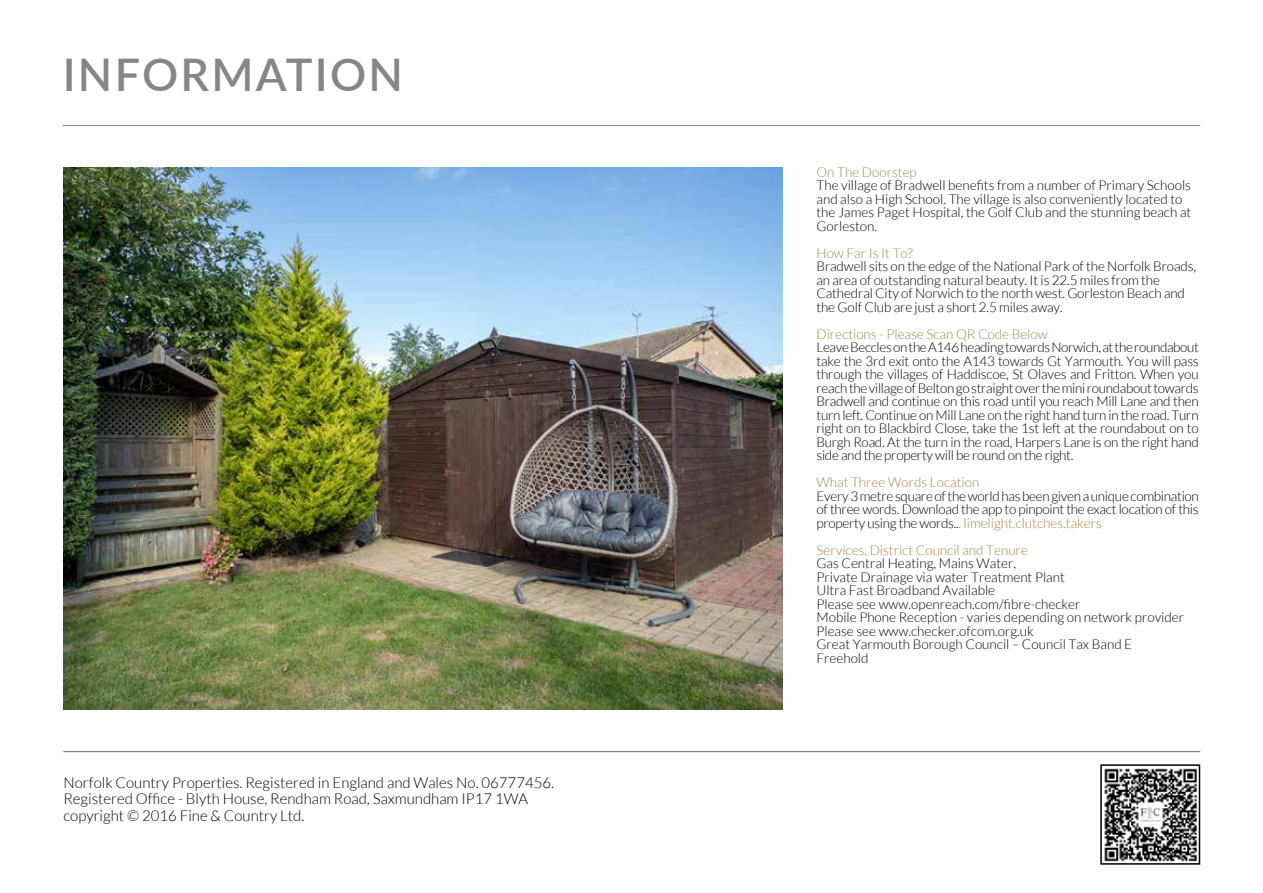
<style>
.page{position:relative;width:1263px;height:893px;background:#fff}
.page>*{position:absolute;margin:0;border:0;box-sizing:border-box;transform-origin:0 0}
.t1{font:600 45px "Lato";letter-spacing:.05em;color:#858689}
.t2{font:300 15px/16.5px "Lato";color:#000}
.t3{font:300 13.5px/13.5px "Lato";letter-spacing:-.01em;color:#000}
.t4{font:300 13.5px "Lato";color:#a18641}
.t5{font:300 13.5px "Lato";color:#a18642}
.s1{color:#a18641}
.s2{color:#a18642}
</style>
<div class="page">
<hr style="left:63px;top:751px;width:1137px;height:1px;background:#000">
<hr style="left:63px;top:125px;width:1137px;height:1px;background:#858689">
<img style="left:63px;top:168px;width:719px;height:541px">
<img style="left:1104px;top:768px;width:93px;height:94px">
<div style="left:1100px;top:764px;width:100px;height:101px;border:2px solid #000"></div>
<h1 class="t1" style="left:63px;top:42px;width:342px">INFORMATION</h1>
<p class="t2" style="left:63px;top:774px;width:492px">Norfolk Country Properties. Registered in England and Wales No. 06777456.<br>Registered Office - Blyth House, Rendham Road, Saxmundham IP17 1WA copyright © 2016 Fine &amp; Country Ltd.</p>
<p class="t4" style="left:816px;top:165px;width:102px">On The Doorstep</p>
<p class="t3" style="left:816px;top:179px;width:376px">The village of Bradwell benefits from a number of Primary Schools and also a High School. The village is also conveniently located to the James Paget Hospital, the Golf Club and the stunning beach at Gorleston.</p>
<p class="t4" style="left:816px;top:246px;width:98px">How Far Is It To?</p>
<p class="t3" style="left:816px;top:260px;width:381px">Bradwell sits on the edge of the National Park of the Norfolk Broads, an area of outstanding natural beauty. It is 22.5 miles from the Cathedral City of Norwich to the north west. Gorleston Beach and the Golf Club are just a short 2.5 miles away.</p>
<p class="t3" style="left:816px;top:327px;width:384px"><span class="s1">Directions</span> <span class="s2">- Please Scan QR Code Below<br></span>Leave Beccles on the A146 heading towards Norwich, at the roundabout take the 3rd exit onto the A143 towards Gt Yarmouth. You will pass through the villages of Haddiscoe, St Olaves and Fritton. When you reach the village of Belton go straight over the mini roundabout towards Bradwell and continue on this road until you reach Mill Lane and then turn left. Continue on Mill Lane on the right hand turn in the road. Turn right on to Blackbird Close, take the 1st left at the roundabout on to Burgh Road. At the turn in the road, Harpers Lane is on the right hand side and the property will be round on the right.</p>
<p class="t5" style="left:816px;top:475px;width:164px">What Three Words Location</p>
<p class="t3" style="left:816px;top:489px;width:384px;text-align:justify">Every 3 metre square of the world has been given a unique combination of three words. Download the app to pinpoint the exact location of this property using the words..<span class="s2">. limelight.clutches.takers</span></p>
<p class="t4" style="left:816px;top:543px;width:213px">Services, District Council and Tenure</p>
<p class="t3" style="left:816px;top:557px;width:369px">Gas Central Heating, Mains Water,<br>Private Drainage via water Treatment Plant<br>Ultra Fast Broadband Available<br>Please see www.openreach.com/fibre-checker<br>Mobile Phone Reception - varies depending on network provider Please see www.checker.ofcom.org.uk<br>Great Yarmouth Borough Council – Council Tax Band E Freehold</p>
</div>
